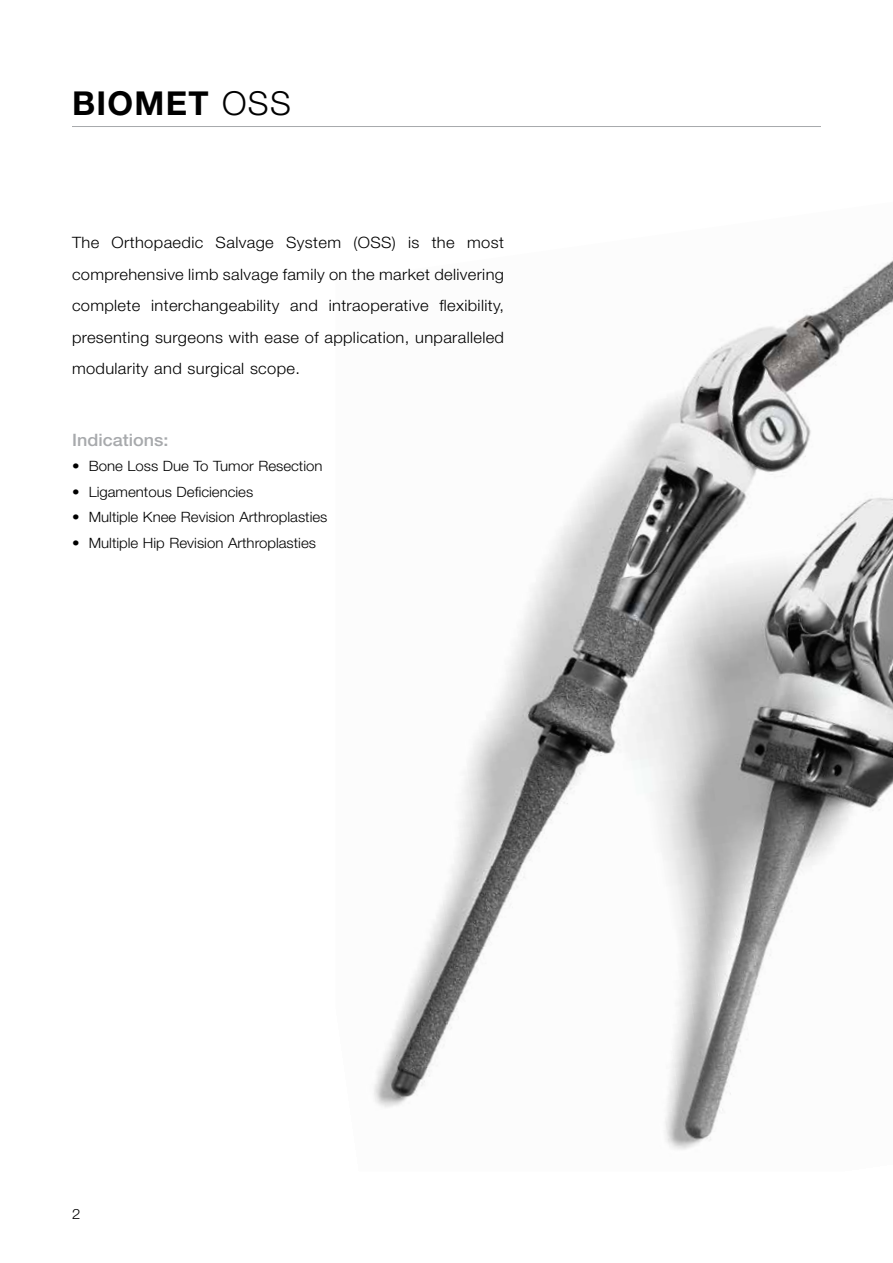
<style>
.page{position:relative;width:893px;height:1263px;background:#fff}
.page>*{position:absolute;margin:0;border:0;box-sizing:border-box;transform-origin:0 0}
.t1{font:700 33px "Helvetica Neue LT Std";letter-spacing:.04em;color:#000}
.t2{font:500 17.1px "Helvetica Neue LT Std";color:#a7a9ac;scale:1.05 1}
.t3{font:300 15.6px/31.5px "Helvetica Neue LT Std";letter-spacing:.02em;color:#000;text-align:justify;scale:1.05 1}
.t4{font:300 14.25px "Helvetica Neue LT Std";color:#000;scale:1.05 1}
.s1{font-weight:300}
</style>
<div class="page">
<hr style="left:72px;top:126px;width:749px;height:1px;background:#a7a9ac">
<img style="left:374px;top:260px;width:519px;height:890px">
<h1 class="t1" style="left:72px;top:83px;width:220px">BIOMET <span class="s1">OSS</span></h1>
<p class="t3" style="left:72px;top:227px;width:413px">The Orthopaedic Salvage System (OSS) is the most comprehensive limb salvage family on the market delivering complete interchangeability and intraoperative flexibility, presenting surgeons with ease of application, unparalleled modularity and surgical scope.</p>
<p class="t2" style="left:72px;top:429px;width:93px">Indications:</p>
<p class="t4" style="left:72px;top:457px;width:240px">• Bone Loss Due To Tumor Resection</p>
<p class="t4" style="left:72px;top:483px;width:174px">• Ligamentous Deficiencies</p>
<p class="t4" style="left:72px;top:508px;width:245px">• Multiple Knee Revision Arthroplasties</p>
<p class="t4" style="left:72px;top:534px;width:234px">• Multiple Hip Revision Arthroplasties</p>
<p class="t4" style="left:72px;top:1205px;width:9px">2</p>
</div>
